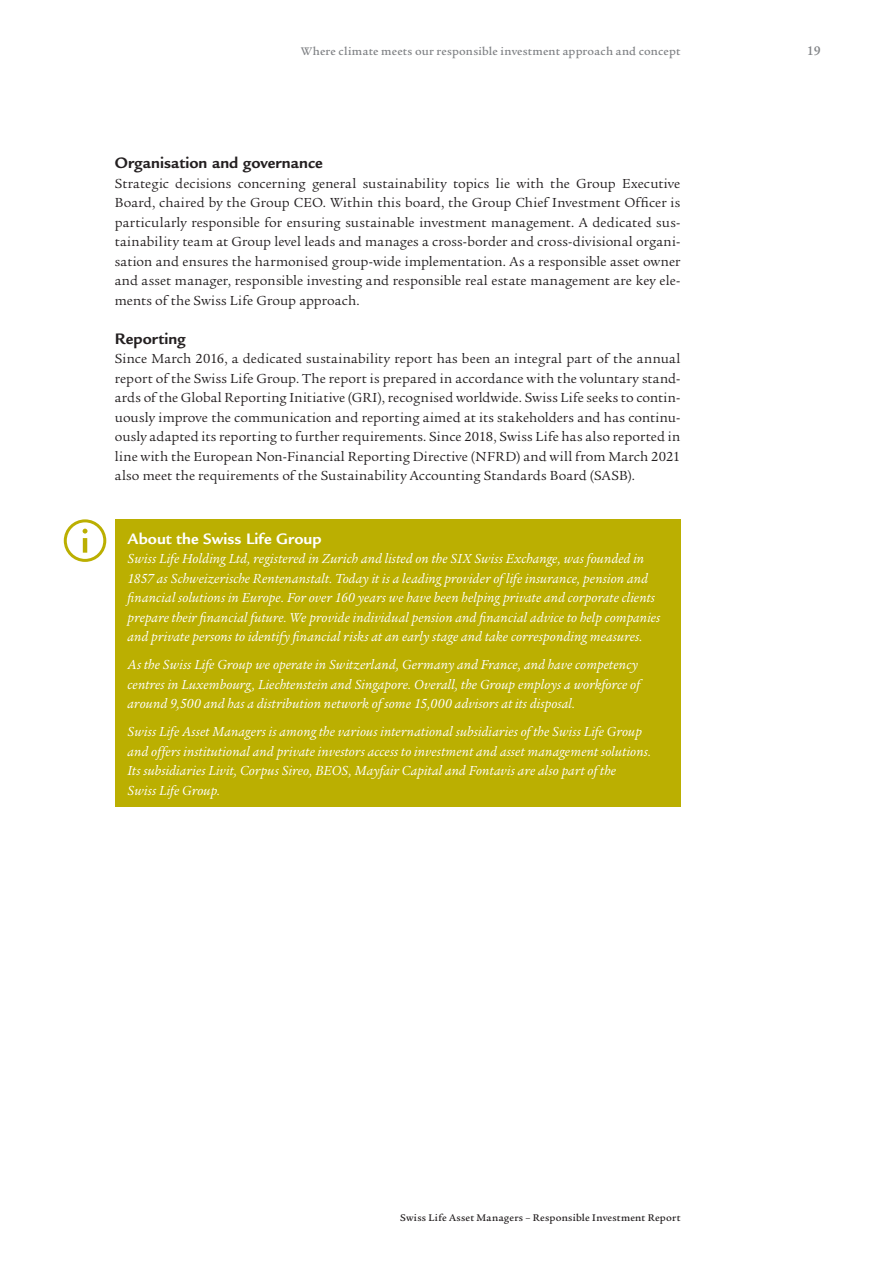
<style>
.page{position:relative;width:893px;height:1263px;background:#fff}
.page>*{position:absolute;margin:0;border:0;box-sizing:border-box;transform-origin:0 0}
.t1{font:700 16.5px "Legacy Sans Std";letter-spacing:.005em;color:#231f20}
.t2{font:700 16.5px "Legacy Sans Std";letter-spacing:.005em;color:#fff}
.t3{font:14.25px/19.5px "Legacy Serif Std";letter-spacing:.01em;color:#231f20;text-align:justify}
.t4{font:italic 14.25px/19.5px "Legacy Serif Std";letter-spacing:.01em;color:#fff}
.t5{font:500 13.5px "Legacy Serif Std";color:#808285}
.t6{font:500 12px "Legacy Serif Std";letter-spacing:.015em;color:#808285}
.t7{font:500 10.5px "Legacy Serif Std";letter-spacing:.02em;color:#231f20}
</style>
<div class="page">
<div style="left:115px;top:519px;width:565px;height:288px;background:#bbaf01"></div>
<div style="left:64px;top:519px;width:42px;height:43px;border:3px solid #bbaf01;border-radius:50%"></div>
<svg style="left:83px;top:529px;width:5px;height:24px"></svg>
<p class="t6" style="left:301px;top:45px;width:381px">Where climate meets our responsible investment approach and concept</p>
<p class="t5" style="left:807px;top:43px;width:15px">19</p>
<p class="t1" style="left:115px;top:154px;width:210px">Organisation and governance</p>
<p class="t3" style="left:115px;top:174px;width:567px">Strategic decisions concerning general sustainability topics lie with the Group Executive Board, chaired by the Group CEO. Within this board, the Group Chief Investment Officer is particularly responsible for ensuring sustainable investment management. A dedicated sus&shy;tainability team at Group level leads and manages a cross-border and cross-divisional organi&shy;sation and ensures the harmonised group-wide implementation. As a responsible asset owner and asset manager, responsible investing and responsible real estate management are key ele&shy;ments of the Swiss Life Group approach.</p>
<p class="t1" style="left:115px;top:329px;width:73px">Reporting</p>
<p class="t3" style="left:115px;top:349px;width:567px">Since March 2016, a dedicated sustainability report has been an integral part of the annual report of the Swiss Life Group. The report is prepared in accordance with the voluntary stand&shy;ards of the Global Reporting Initiative (GRI), recognised worldwide. Swiss Life seeks to contin&shy;uously improve the communication and reporting aimed at its stakeholders and has continu&shy;ously adapted its reporting to further requirements. Since 2018, Swiss Life has also reported in line with the European Non-Financial Reporting Directive (NFRD) and will from March 2021 also meet the requirements of the Sustainability Accounting Standards Board (SASB).</p>
<p class="t2" style="left:128px;top:529px;width:196px">About the Swiss Life Group</p>
<p class="t4" style="left:128px;top:549px;width:534px">Swiss Life Holding Ltd, registered in Zurich and listed on the SIX Swiss Exchange, was founded in 1857 as Schweizerische Rentenanstalt. Today it is a leading provider of life insurance, pension and financial solutions in Europe. For over 160 years we have been helping private and corporate clients prepare their financial future. We provide individual pension and financial advice to help companies and private persons to identify financial risks at an early stage and take corresponding measures.</p>
<p class="t4" style="left:128px;top:655px;width:514px">As the Swiss Life Group we operate in Switzerland, Germany and France, and have competency centres in Luxembourg, Liechtenstein and Singapore. Overall, the Group employs a workforce of around 9,500 and has a distribution network of some 15,000 advisors at its disposal.</p>
<p class="t4" style="left:128px;top:722px;width:525px">Swiss Life Asset Managers is among the various international subsidiaries of the Swiss Life Group and offers institutional and private investors access to investment and asset management solutions.<br>Its subsidiaries Livit, Corpus Sireo, BEOS, Mayfair Capital and Fontavis are also part of the<br>Swiss Life Group.</p>
<p class="t7" style="left:400px;top:1212px;width:282px">Swiss Life Asset Managers – Responsible Investment Report</p>
</div>
